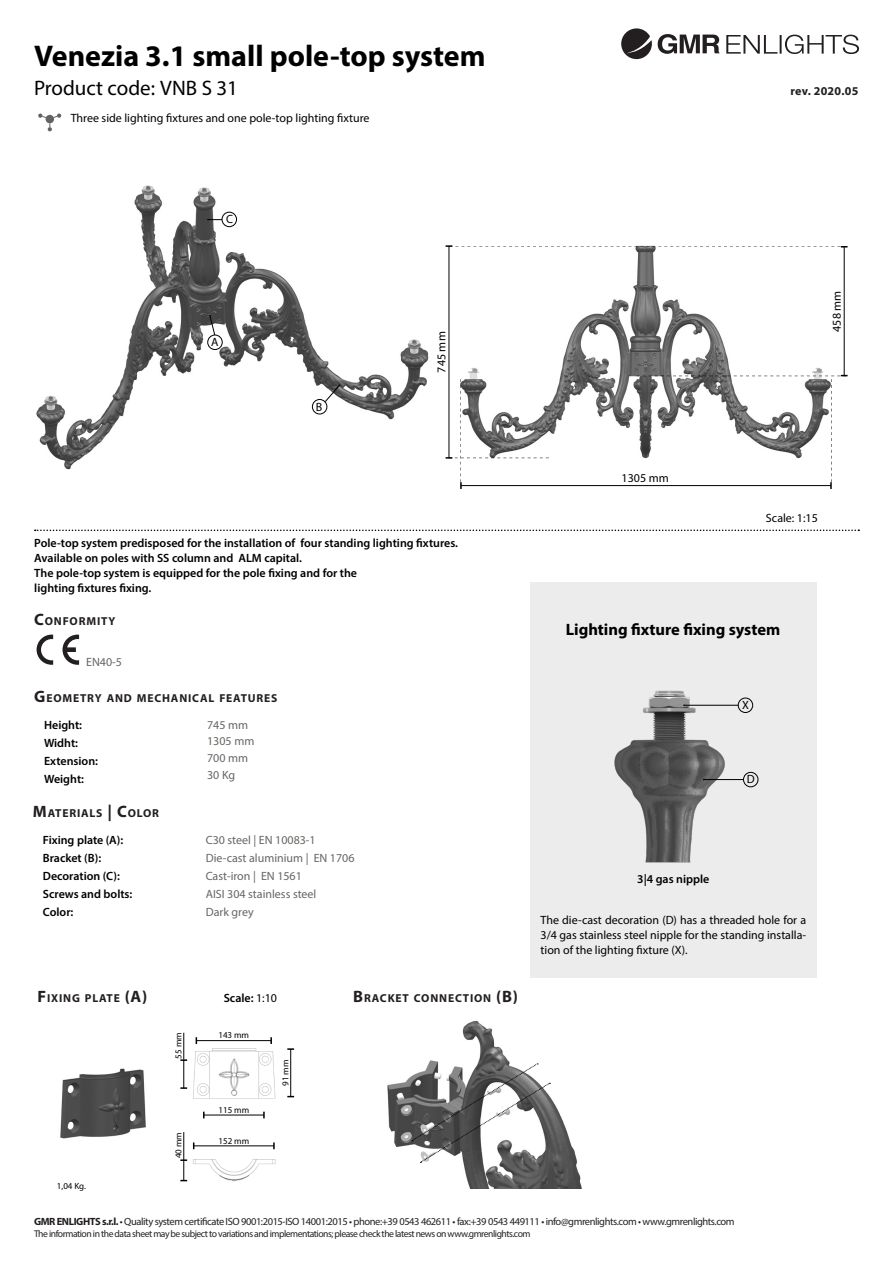
<style>
.page{position:relative;width:893px;height:1263px;background:#fff}
.page>*{position:absolute;margin:0;border:0;box-sizing:border-box;transform-origin:0 0}
.t1{font:700 30px "Myriad Pro";color:#000}
.t2{font:21px "Myriad Pro";color:#000}
.t3{font:700 16.5px "Myriad Pro";color:#000}
.t4{font:600 12px/18px "Myriad Pro";color:#000}
.t5{font:12px/15px "Myriad Pro";color:#000;text-align:justify}
.t6{font:12px/18px "Myriad Pro";color:#656762}
.t7{font:700 12px "Myriad Pro";letter-spacing:.02em;color:#231f20}
.t8{font:700 11.55px "Myriad Pro";letter-spacing:.07em;color:#231f20}
.t9{font:10.5px "Myriad Pro";letter-spacing:-.04em;color:#231f20}
.t10{font:9.75px "Myriad Pro";letter-spacing:-.05em;color:#231f20}
.t11{font:9px "Myriad Pro";color:#000}
.s1{font-size:16.5px}
.s2{font-weight:400}
.s3{font-weight:700}
</style>
<div class="page">
<svg style="left:621px;top:28px;width:31px;height:31px"></svg>
<svg style="left:658px;top:34px;width:61px;height:20px"></svg>
<svg style="left:726px;top:35px;width:133px;height:19px"></svg>
<svg style="left:35px;top:529px;width:824px;height:2px"></svg>
<img style="left:36px;top:185px;width:393px;height:285px">
<div style="left:312px;top:399px;width:15px;height:15px;border:1px solid #000;border-radius:50%"></div>
<div style="left:222px;top:212px;width:15px;height:15px;border:1px solid #000;border-radius:50%"></div>
<div style="left:208px;top:335px;width:14px;height:15px;border:1px solid #000;border-radius:50%"></div>
<svg style="left:209px;top:315px;width:6px;height:20px"></svg>
<svg style="left:325px;top:384px;width:15px;height:18px"></svg>
<svg style="left:207px;top:219px;width:15px;height:1px"></svg>
<svg style="left:38px;top:113px;width:24px;height:18px"></svg>
<svg style="left:37px;top:635px;width:16px;height:30px"></svg>
<svg style="left:63px;top:635px;width:16px;height:30px"></svg>
<img style="left:468px;top:246px;width:380px;height:241px">
<hr style="left:449px;top:246px;width:1px;height:212px;background:#000">
<hr style="left:844px;top:247px;width:1px;height:129px;background:#000">
<hr style="left:461px;top:485px;width:370px;height:1px;background:#000">
<svg style="left:446px;top:245px;width:401px;height:2px"></svg>
<svg style="left:636px;top:375px;width:211px;height:114px"></svg>
<svg style="left:446px;top:379px;width:103px;height:110px"></svg>
<img style="left:387px;top:1020px;width:195px;height:168px">
<svg style="left:412px;top:1064px;width:138px;height:99px"></svg>
<img style="left:60px;top:1068px;width:86px;height:71px">
<img style="left:187px;top:1048px;width:89px;height:51px">
<img style="left:180px;top:1142px;width:96px;height:40px">
<hr style="left:196px;top:1040px;width:75px;height:1px;background:#000">
<svg style="left:270px;top:1037px;width:2px;height:7px"></svg>
<hr style="left:194px;top:1145px;width:80px;height:1px;background:#000">
<svg style="left:273px;top:1142px;width:2px;height:7px"></svg>
<hr style="left:290px;top:1049px;width:1px;height:47px;background:#000">
<svg style="left:287px;top:1048px;width:7px;height:2px"></svg>
<hr style="left:204px;top:1115px;width:60px;height:1px;background:#000">
<svg style="left:263px;top:1112px;width:2px;height:6px"></svg>
<svg style="left:203px;top:1112px;width:2px;height:6px"></svg>
<svg style="left:180px;top:1033px;width:7px;height:56px"></svg>
<svg style="left:180px;top:1132px;width:7px;height:49px"></svg>
<div style="left:530px;top:582px;width:286px;height:395px;background:#ebeceb"></div>
<img style="left:614px;top:690px;width:120px;height:173px">
<div style="left:738px;top:698px;width:15px;height:15px;border:1px solid #000;border-radius:50%"></div>
<hr style="left:684px;top:705px;width:54px;height:1px;background:#000">
<div style="left:743px;top:772px;width:15px;height:15px;border:1px solid #000;border-radius:50%"></div>
<hr style="left:704px;top:779px;width:40px;height:1px;background:#000">
<h1 class="t1" style="left:34px;top:36px;width:453px">Venezia 3.1 small pole-top system</h1>
<h2 class="t2" style="left:34px;top:75px;width:206px">Product code: VNB S 31</h2>
<p class="t5" style="left:71px;top:111px;width:300px">Three side lighting fixtures and one pole-top lighting fixture</p>
<p class="t7" style="left:790px;top:83px;width:69px">rev. 2020.05</p>
<p class="t5" style="left:226px;top:212px;width:8px">C</p>
<p class="t5" style="left:211px;top:334px;width:9px">A</p>
<p class="t5" style="left:316px;top:399px;width:8px">B</p>
<p class="t5" style="left:434px;top:372px;width:43px;rotate:-90deg">745 mm</p>
<p class="t5" style="left:829px;top:332px;width:43px;rotate:-90deg">458 mm</p>
<p class="t4" style="left:34px;top:535px;width:425px;line-height:15px">Pole-top system predisposed for the installation of four standing lighting fixtures.<br>Available on poles with SS column and ALM capital.<br>The pole-top system is equipped for the pole fixing and for the<br>lighting fixtures fixing.</p>
<p class="t8" style="left:34px;top:613px;width:83px"><span class="s1">C</span>ONFORMITY</p>
<p class="t6" style="left:86px;top:653px;width:37px">EN40-5</p>
<p class="t8" style="left:34px;top:690px;width:245px"><span class="s1">G</span>EOMETRY AND MECHANICAL FEATURES</p>
<p class="t4" style="left:44px;top:716px;width:56px">Height:<br>Widht:<br>Extension:<br>Weight:</p>
<p class="t6" style="left:207px;top:717px;width:49px;line-height:15.8px">745 mm<br>1305 mm</p>
<p class="t6" style="left:207px;top:749px;width:43px;line-height:17.1px">700 mm<br>30 Kg</p>
<p class="t8" style="left:33px;top:805px;width:128px"><span class="s1">M</span>ATERIALS <span class="s1">| C</span>OLOR</p>
<p class="t4" style="left:43px;top:831px;width:91px">Fixing plate (A):<br>Bracket (B):<br>Decoration (C):<br>Screws and bolts:<br>Color:</p>
<p class="t6" style="left:206px;top:831px;width:150px">C30 steel | EN 10083-1<br>Die-cast aluminium | EN 1706<br>Cast-iron | EN 1561<br>AISI 304 stainless steel<br>Dark grey</p>
<p class="t8" style="left:38px;top:991px;width:111px"><span class="s1">F</span> IXING PLATE <span class="s1">(A)</span></p>
<p class="t11" style="left:173px;top:1058px;width:28px;rotate:-90deg">55 mm</p>
<p class="t11" style="left:57px;top:1180px;width:31px">1,04 Kg.</p>
<p class="t11" style="left:173px;top:1158px;width:28px;rotate:-90deg">40 mm</p>
<p class="t4" style="left:224px;top:989px;width:55px">Scale: <span class="s2">1:10</span></p>
<p class="t8" style="left:353px;top:991px;width:166px"><span class="s1">B</span>RACKET CONNECTION <span class="s1">(B)</span></p>
<p class="t11" style="left:218px;top:1030px;width:32px">143 mm</p>
<p class="t11" style="left:218px;top:1104px;width:32px">115 mm</p>
<p class="t11" style="left:218px;top:1135px;width:32px">152 mm</p>
<p class="t11" style="left:280px;top:1086px;width:28px;rotate:-90deg">91 mm</p>
<p class="t5" style="left:622px;top:470px;width:49px">1305 mm</p>
<p class="t5" style="left:766px;top:511px;width:53px">Scale: 1:15</p>
<h3 class="t3" style="left:566px;top:619px;width:216px">Lighting fixture fixing system</h3>
<p class="t5" style="left:742px;top:697px;width:8px">X</p>
<p class="t4" style="left:637px;top:869px;width:74px">3|4 gas nipple</p>
<p class="t5" style="left:747px;top:771px;width:9px">D</p>
<p class="t5" style="left:541px;top:912px;width:267px">The die-cast decoration (D) has a threaded hole for a 3/4 gas stainless steel nipple for the standing installa&shy;tion of the lighting fixture (X).</p>
<p class="t9" style="left:34px;top:1215px;width:702px"><span class="s3">GMR ENLIGHTS s.r.l.</span> • Quality system certificate ISO 9001:2015-ISO 14001:2015 • phone:+39 0543 462611 • fax:+39 0543 449111 • info@gmrenlights.com • www.gmrenlights.com</p>
<p class="t10" style="left:34px;top:1228px;width:498px">The information in the data sheet may be subject to variations and implementations; please check the latest news on www.gmrenlights.com</p>
</div>
